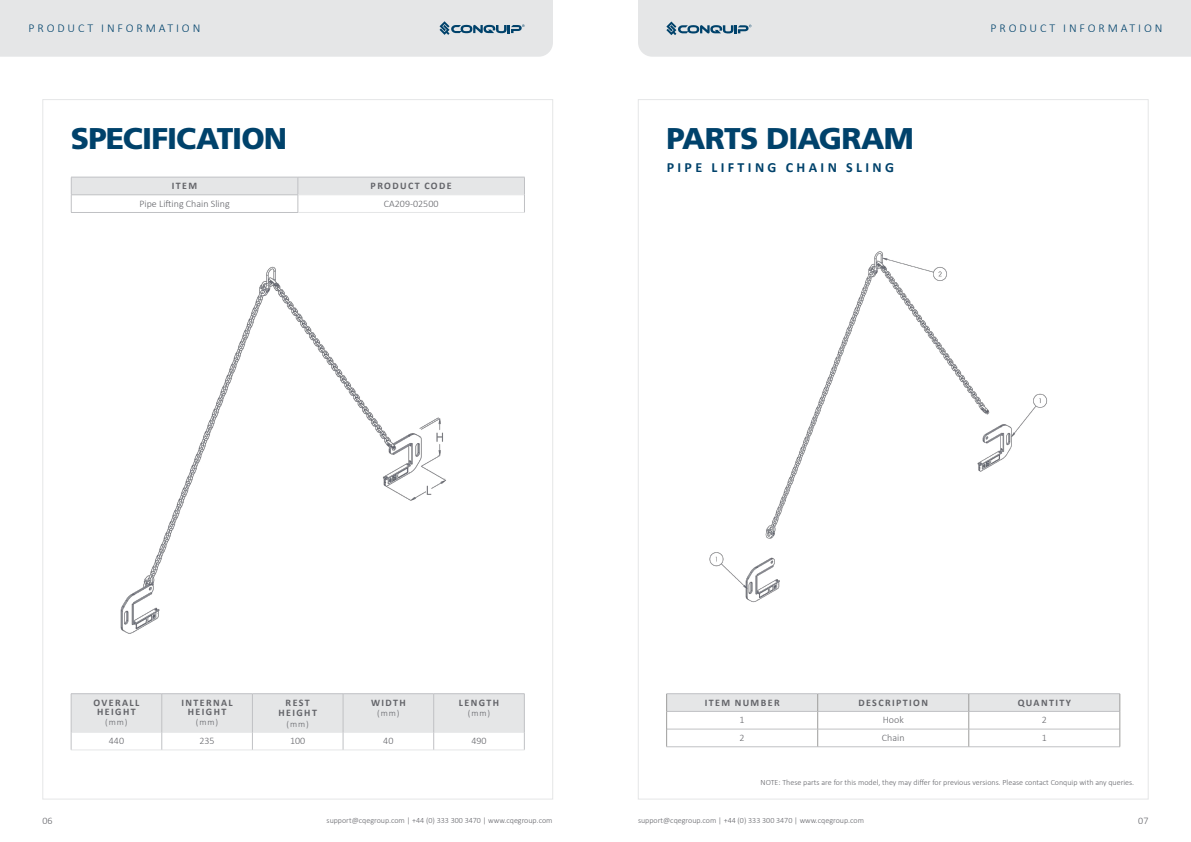
<style>
.page{position:relative;width:1191px;height:842px;background:#fff}
.page>*{position:absolute;margin:0;border:0;box-sizing:border-box;transform-origin:0 0}
.t1{font:900 30px "Frutiger LT Std";letter-spacing:-.03em;color:#00426b}
.t2{font:700 14px "Calibri";letter-spacing:.24em;color:#00426b}
.t3{font:300 12px "Calibri";letter-spacing:.24em;color:#00426b}
.t4{font:700 10px/9px "Calibri";letter-spacing:.14em;color:#636469;text-align:center}
.t5{font:300 10px "Calibri";color:#636469}
.t6{font:300 9px "Calibri";letter-spacing:.1em;color:#636469}
.t7{font:300 8px "Calibri";color:#636469}
</style>
<div class="page">
<div style="left:0;top:0;width:553px;height:57px;background:#e5e6e7"></div>
<div style="left:638px;top:0;width:553px;height:57px;background:#e5e6e7"></div>
<hr style="left:71px;top:212px;width:227px;height:1px;background:#c0c1c4">
<hr style="left:298px;top:212px;width:227px;height:1px;background:#e5e6e7">
<svg style="left:71px;top:177px;width:454px;height:35px"></svg>
<hr style="left:71px;top:750px;width:91px;height:1px;background:#e5e6e7">
<hr style="left:162px;top:750px;width:90px;height:1px;background:#e5e6e7">
<hr style="left:252px;top:750px;width:91px;height:1px;background:#e5e6e7">
<hr style="left:343px;top:750px;width:91px;height:1px;background:#e5e6e7">
<hr style="left:434px;top:750px;width:90px;height:1px;background:#e5e6e7">
<hr style="left:71px;top:693px;width:91px;height:1px;background:#c0c1c4">
<hr style="left:162px;top:693px;width:90px;height:1px;background:#c0c1c4">
<hr style="left:252px;top:693px;width:91px;height:1px;background:#c0c1c4">
<hr style="left:343px;top:693px;width:91px;height:1px;background:#c0c1c4">
<hr style="left:434px;top:693px;width:90px;height:1px;background:#c0c1c4">
<svg style="left:71px;top:694px;width:454px;height:56px"></svg>
<img style="left:120px;top:248px;width:433px;height:394px">
<hr style="left:666px;top:693px;width:151px;height:1px;background:#c0c1c4">
<hr style="left:817px;top:693px;width:151px;height:1px;background:#c0c1c4">
<hr style="left:968px;top:693px;width:152px;height:1px;background:#c0c1c4">
<hr style="left:666px;top:746px;width:151px;height:1px;background:#c0c1c4">
<hr style="left:817px;top:746px;width:151px;height:1px;background:#c0c1c4">
<hr style="left:968px;top:746px;width:152px;height:1px;background:#c0c1c4">
<svg style="left:666px;top:694px;width:454px;height:52px"></svg>
<img style="left:638px;top:227px;width:410px;height:384px">
<h3 class="t3" style="left:29px;top:21px;width:173px">PRODUCT INFORMATION</h3>
<h3 class="t3" style="left:990px;top:21px;width:173px">PRODUCT INFORMATION</h3>
<h1 class="t1" style="left:71px;top:120px;width:218px">SPECIFICATION</h1>
<p class="t4" style="left:172px;top:181px;width:27px">ITEM</p>
<p class="t4" style="left:370px;top:181px;width:83px">PRODUCT CODE</p>
<p class="t5" style="left:139px;top:197px;width:92px">Pipe Lifting Chain Sling</p>
<p class="t5" style="left:384px;top:197px;width:56px">CA209-02500</p>
<h1 class="t1" style="left:666px;top:120px;width:249px">PARTS DIAGRAM</h1>
<h2 class="t2" style="left:666px;top:157px;width:229px">PIPE LIFTING CHAIN SLING</h2>
<p class="t4" style="left:93px;top:698px;width:47px">OVERALL<br>HEIGHT</p>
<p class="t6" style="left:105px;top:716px;width:24px">(mm)</p>
<p class="t4" style="left:181px;top:698px;width:53px">INTERNAL<br>HEIGHT</p>
<p class="t6" style="left:196px;top:716px;width:24px">(mm)</p>
<p class="t4" style="left:278px;top:697px;width:40px;line-height:10.4px">REST<br>HEIGHT</p>
<p class="t6" style="left:286px;top:718px;width:24px">(mm)</p>
<p class="t4" style="left:371px;top:698px;width:36px">WIDTH</p>
<p class="t6" style="left:377px;top:707px;width:24px">(mm)</p>
<p class="t4" style="left:459px;top:698px;width:42px">LENGTH</p>
<p class="t6" style="left:468px;top:707px;width:24px">(mm)</p>
<p class="t5" style="left:109px;top:735px;width:17px">440</p>
<p class="t5" style="left:199px;top:735px;width:17px">235</p>
<p class="t5" style="left:290px;top:735px;width:17px">100</p>
<p class="t5" style="left:383px;top:735px;width:12px">40</p>
<p class="t5" style="left:471px;top:735px;width:17px">490</p>
<p class="t4" style="left:704px;top:698px;width:76px">ITEM NUMBER</p>
<p class="t4" style="left:858px;top:698px;width:71px">DESCRIPTION</p>
<p class="t4" style="left:1017px;top:698px;width:55px">QUANTITY</p>
<p class="t5" style="left:739px;top:714px;width:7px">1</p>
<p class="t5" style="left:882px;top:714px;width:23px">Hook</p>
<p class="t5" style="left:1041px;top:714px;width:7px">2</p>
<p class="t5" style="left:739px;top:732px;width:7px">2</p>
<p class="t5" style="left:882px;top:732px;width:24px">Chain</p>
<p class="t5" style="left:1041px;top:732px;width:7px">1</p>
<p class="t7" style="left:760px;top:778px;width:375px">NOTE: These parts are for this model, they may differ for previous versions. Please contact Conquip with any queries.</p>
<p class="t5" style="left:43px;top:814px;width:12px">06</p>
<p class="t7" style="left:326px;top:816px;width:227px">support@cqegroup.com | +44 (0) 333 300 3470 | www.cqegroup.com</p>
<p class="t7" style="left:638px;top:816px;width:227px">support@cqegroup.com | +44 (0) 333 300 3470 | www.cqegroup.com</p>
<p class="t5" style="left:1138px;top:814px;width:12px">07</p>
</div>
